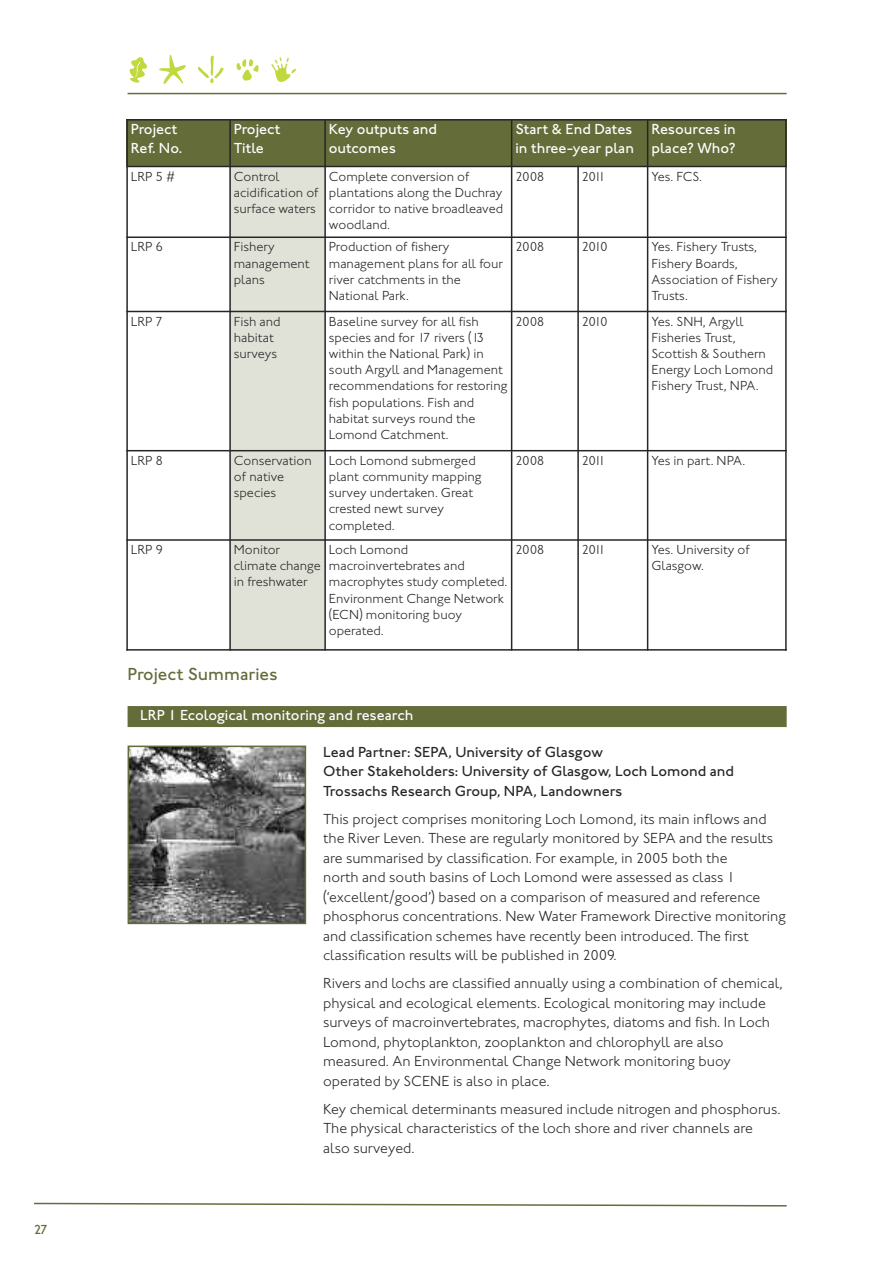
<style>
.page{position:relative;width:893px;height:1263px;background:#fff}
.page>*{position:absolute;margin:0;border:0;box-sizing:border-box;transform-origin:0 0}
.t1{font:500 18px "Johnston ITC";color:#646c3a}
.t2{font:300 15px/19.5px "Johnston ITC";color:#272627}
.t3{font:500 15px/19.5px "Johnston ITC";color:#fff}
.t4{font:500 15px/19.5px "Johnston ITC";color:#272627}
.t5{font:300 13.5px/16.2px "Johnston ITC";color:#272627}
.t6{font:500 13.5px "Johnston ITC";color:#646c3a}
</style>
<div class="page">
<svg style="left:34px;top:1202px;width:753px;height:5px"></svg>
<svg style="left:129px;top:57px;width:18px;height:26px"></svg>
<svg style="left:271px;top:57px;width:25px;height:25px"></svg>
<svg style="left:237px;top:59px;width:22px;height:22px"></svg>
<svg style="left:159px;top:55px;width:27px;height:29px"></svg>
<svg style="left:197px;top:55px;width:27px;height:28px"></svg>
<hr style="left:128px;top:93px;width:659px;height:1px;background:#646c3a">
<div style="left:126px;top:119px;width:104px;height:47px;background:#646c3a"></div>
<div style="left:230px;top:119px;width:95px;height:47px;background:#646c3a"></div>
<div style="left:325px;top:119px;width:187px;height:47px;background:#646c3a"></div>
<div style="left:512px;top:119px;width:136px;height:47px;background:#646c3a"></div>
<div style="left:648px;top:119px;width:139px;height:47px;background:#646c3a"></div>
<div style="left:230px;top:166px;width:95px;height:71px;background:#e0e1d7"></div>
<div style="left:230px;top:237px;width:95px;height:74px;background:#e0e1d7"></div>
<div style="left:230px;top:311px;width:95px;height:140px;background:#e0e1d7"></div>
<div style="left:230px;top:451px;width:95px;height:89px;background:#e0e1d7"></div>
<div style="left:230px;top:540px;width:95px;height:111px;background:#e0e1d7"></div>
<hr style="left:126px;top:119px;width:2px;height:532px;background:#272627">
<hr style="left:229px;top:119px;width:2px;height:532px;background:#272627">
<hr style="left:324px;top:119px;width:2px;height:532px;background:#272627">
<hr style="left:511px;top:119px;width:1px;height:532px;background:#272627">
<hr style="left:577px;top:166px;width:2px;height:485px;background:#272627">
<hr style="left:647px;top:119px;width:1px;height:532px;background:#272627">
<hr style="left:785px;top:119px;width:2px;height:532px;background:#272627">
<hr style="left:126px;top:119px;width:661px;height:2px;background:#272627">
<hr style="left:126px;top:166px;width:661px;height:1px;background:#272627">
<hr style="left:126px;top:236px;width:661px;height:2px;background:#272627">
<hr style="left:126px;top:311px;width:661px;height:1px;background:#272627">
<hr style="left:126px;top:450px;width:661px;height:1px;background:#272627">
<hr style="left:126px;top:539px;width:661px;height:2px;background:#272627">
<hr style="left:126px;top:649px;width:661px;height:2px;background:#272627">
<div style="left:128px;top:706px;width:659px;height:21px;background:#646c3a"></div>
<img style="left:131px;top:748px;width:172px;height:173px">
<div style="left:128px;top:745px;width:178px;height:179px;border:2px solid #646c3a"></div>
<p class="t6" style="left:34px;top:1225px;width:15px">27</p>
<p class="t3" style="left:131px;top:121px;width:53px">Project<br>Ref. No.</p>
<p class="t3" style="left:234px;top:121px;width:48px">Project<br>Title</p>
<p class="t3" style="left:329px;top:121px;width:110px">Key outputs and outcomes</p>
<p class="t3" style="left:515px;top:121px;width:120px">Start &amp; End Dates in three-year plan</p>
<p class="t3" style="left:651px;top:121px;width:86px">Resources in place? Who?</p>
<p class="t5" style="left:131px;top:169px;width:45px">LRP 5 #</p>
<p class="t5" style="left:234px;top:169px;width:87px">Control acidification of surface waters</p>
<p class="t5" style="left:329px;top:169px;width:176px">Complete conversion of plantations along the Duchray corridor to native broadleaved woodland.</p>
<p class="t5" style="left:515px;top:169px;width:31px">2008</p>
<p class="t5" style="left:582px;top:169px;width:25px">2011</p>
<p class="t5" style="left:651px;top:169px;width:52px">Yes. FCS.</p>
<p class="t5" style="left:131px;top:240px;width:34px">LRP 6</p>
<p class="t5" style="left:234px;top:240px;width:78px">Fishery management plans</p>
<p class="t5" style="left:329px;top:240px;width:176px">Production of fishery management plans for all four river catchments in the<br>National Park.</p>
<p class="t5" style="left:515px;top:240px;width:31px">2008</p>
<p class="t5" style="left:582px;top:240px;width:27px">2010</p>
<p class="t5" style="left:651px;top:240px;width:128px">Yes. Fishery Trusts,<br>Fishery Boards,<br>Association of Fishery<br>Trusts.</p>
<p class="t5" style="left:131px;top:314px;width:34px">LRP 7</p>
<p class="t5" style="left:234px;top:314px;width:48px">Fish and habitat surveys</p>
<p class="t5" style="left:329px;top:314px;width:180px">Baseline survey for all fish species and for 17 rivers (13 within the National Park) in south Argyll and Management recommendations for restoring fish populations. Fish and habitat surveys round the<br>Lomond Catchment.</p>
<p class="t5" style="left:515px;top:314px;width:31px">2008</p>
<p class="t5" style="left:582px;top:314px;width:27px">2010</p>
<p class="t5" style="left:651px;top:314px;width:123px">Yes. SNH, Argyll<br>Fisheries Trust,<br>Scottish &amp; Southern<br>Energy Loch Lomond<br>Fishery Trust, NPA.</p>
<p class="t5" style="left:131px;top:454px;width:34px">LRP 8</p>
<p class="t5" style="left:234px;top:454px;width:79px">Conservation of native species</p>
<p class="t5" style="left:329px;top:454px;width:154px">Loch Lomond submerged plant community mapping survey undertaken. Great crested newt survey completed.</p>
<p class="t5" style="left:515px;top:454px;width:31px">2008</p>
<p class="t5" style="left:582px;top:454px;width:25px">2011</p>
<p class="t5" style="left:651px;top:454px;width:95px">Yes in part. NPA.</p>
<p class="t5" style="left:131px;top:543px;width:34px">LRP 9</p>
<p class="t5" style="left:234px;top:543px;width:88px">Monitor climate change in freshwater</p>
<p class="t5" style="left:329px;top:543px;width:180px">Loch Lomond macroinvertebrates and macrophytes study completed.<br>Environment Change Network (ECN) monitoring buoy operated.</p>
<p class="t5" style="left:515px;top:543px;width:31px">2008</p>
<p class="t5" style="left:582px;top:543px;width:25px">2011</p>
<p class="t5" style="left:651px;top:543px;width:100px">Yes. University of<br>Glasgow.</p>
<h1 class="t1" style="left:128px;top:668px;width:152px">Project Summaries</h1>
<p class="t3" style="left:140px;top:707px;width:274px">LRP 1 Ecological monitoring and research</p>
<p class="t4" style="left:323px;top:744px;width:412px">Lead Partner: SEPA, University of Glasgow<br>Other Stakeholders: University of Glasgow, Loch Lomond and<br>Trossachs Research Group, NPA, Landowners</p>
<p class="t2" style="left:323px;top:811px;width:464px">This project comprises monitoring Loch Lomond, its main inflows and the River Leven. These are regularly monitored by SEPA and the results are summarised by classification. For example, in 2005 both the<br>north and south basins of Loch Lomond were assessed as class 1 (‘excellent/good’) based on a comparison of measured and reference phosphorus concentrations. New Water Framework Directive monitoring and classification schemes have recently been introduced. The first classification results will be published in 2009.</p>
<p class="t2" style="left:323px;top:975px;width:461px">Rivers and lochs are classified annually using a combination of chemical, physical and ecological elements. Ecological monitoring may include surveys of macroinvertebrates, macrophytes, diatoms and fish. In Loch Lomond, phytoplankton, zooplankton and chlorophyll are also measured. An Environmental Change Network monitoring buoy operated by SCENE is also in place.</p>
<p class="t2" style="left:323px;top:1101px;width:459px">Key chemical determinants measured include nitrogen and phosphorus.<br>The physical characteristics of the loch shore and river channels are also surveyed.</p>
</div>
